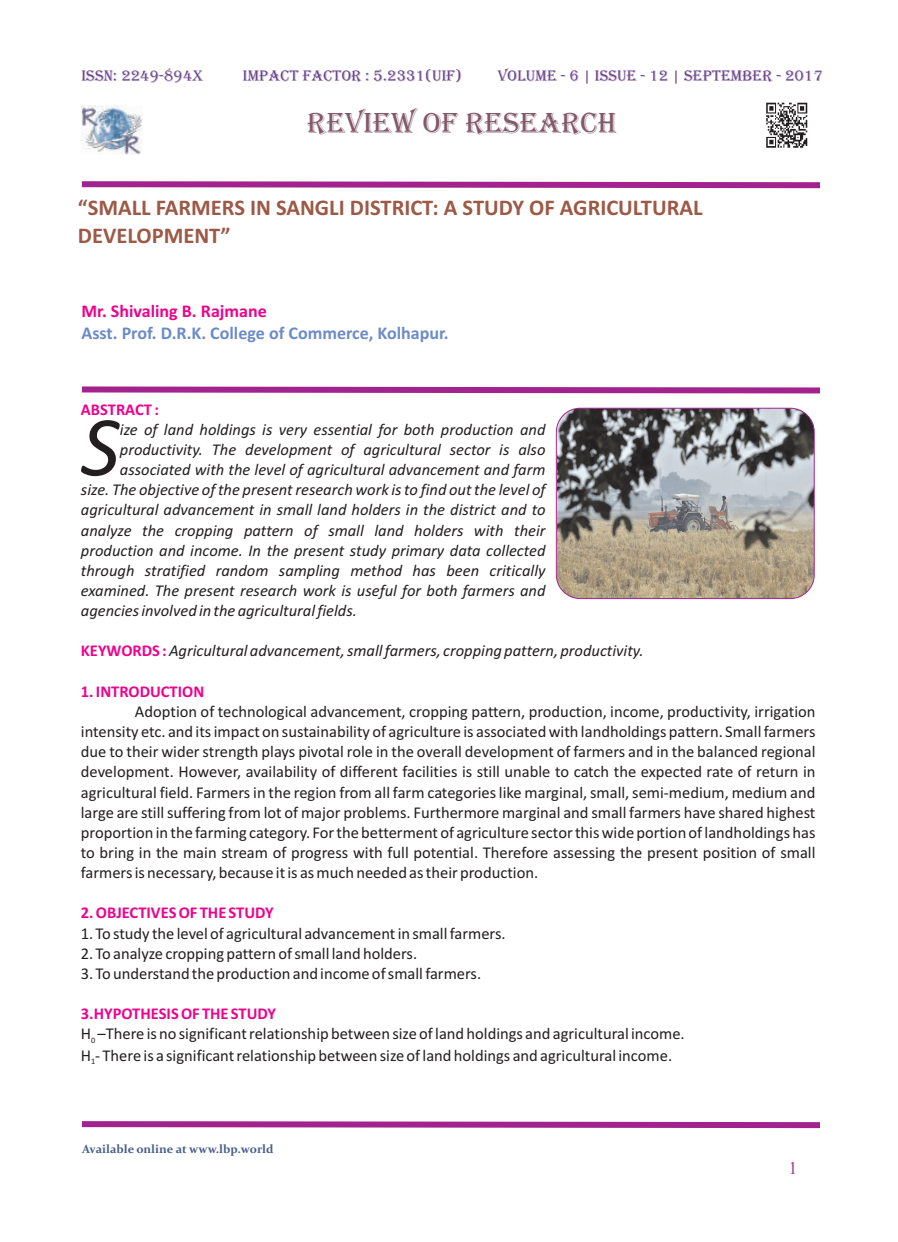
<style>
.page{position:relative;width:898px;height:1242px;background:#fff}
.page>*{position:absolute;margin:0;border:0;box-sizing:border-box;transform-origin:0 0}
.t1{font:italic 86.1px "Calibri";color:#231f20}
.t2{font:30px "Algerian";color:#83586a}
.t3{font:700 22.5px/27.5px "Calibri";color:#9c5946}
.t4{font:700 18px "Calibri";color:#6c8bc6}
.t5{font:700 18px "Calibri";color:#ed028c}
.t6{font:18px "Times New Roman";color:#9c3d96}
.t7{font:16.5px/20.1px "Calibri";color:#231f20;text-align:justify}
.t8{font:italic 16.5px/20.1px "Calibri";color:#231f20}
.t9{font:700 16.5px "Calibri";color:#ed028c}
.t10{font:15.75px "Algerian";color:#674287}
.t11{font:700 12px "Constantia";color:#485e88}
.t12{font:8.25px "Calibri";color:#231f20}
.s1{font-weight:700;font-style:normal;color:#ed028c}
</style>
<div class="page">
<svg style="left:81px;top:386px;width:739px;height:8px;background:#b959aa"></svg>
<svg style="left:81px;top:1121px;width:739px;height:8px;background:#b959aa"></svg>
<img style="left:766px;top:102px;width:42px;height:46px">
<img style="left:557px;top:408px;width:256px;height:190px;border-radius:24px">
<div style="left:555px;top:408px;width:259px;height:191px;border:1px solid #a2238e;border-radius:24px"></div>
<svg style="left:81px;top:181px;width:739px;height:8px;background:#b959aa"></svg>
<img style="left:81px;top:106px;width:61px;height:48px">
<p class="t10" style="left:81px;top:67px;width:123px">ISSN: 2249-894X</p>
<p class="t10" style="left:243px;top:67px;width:221px">IMPACT FACTOR : 5.2331(UIF)</p>
<p class="t10" style="left:497px;top:67px;width:326px">VOLUME - 6 | ISSUE - 12 | SEPTEMBER - 2017</p>
<h2 class="t2" style="left:307px;top:107px;width:311px">REVIEW OF RESEARCH</h2>
<h3 class="t3" style="left:78px;top:196px;width:625px">“SMALL FARMERS IN SANGLI DISTRICT: A STUDY OF AGRICULTURAL<br>DEVELOPMENT”</h3>
<p class="t5" style="left:81px;top:304px;width:187px">Mr. Shivaling B. Rajmane</p>
<p class="t4" style="left:81px;top:326px;width:368px">Asst. Prof. D.R.K. College of Commerce, Kolhapur.</p>
<p class="t9" style="left:81px;top:402px;width:79px">ABSTRACT :</p>
<h1 class="t1" style="left:81px;top:411px;width:40px">S</h1>
<p class="t8" style="left:120px;top:421px;width:427px">ize of land holdings is very essential for both production and productivity. The development of agricultural sector is also</p>
<p class="t8" style="left:81px;top:461px;width:466px;text-align:justify;text-indent:39px">associated with the level of agricultural advancement and farm size. The objective of the present research work is to find out the level of agricultural advancement in small land holders in the district and to analyze the cropping pattern of small land holders with their production and income. In the present study primary data collected through stratified random sampling method has been critically examined. The present research work is useful for both farmers and agencies involved in the agricultural fields.</p>
<p class="t8" style="left:81px;top:642px;width:564px"><span class="s1">KEYWORDS :</span>Agricultural advancement, small farmers, cropping pattern, productivity.</p>
<p class="t9" style="left:81px;top:684px;width:125px">1. INTRODUCTION</p>
<p class="t7" style="left:81px;top:703px;width:736px;text-indent:54px">Adoption of technological advancement, cropping pattern, production, income, productivity, irrigation intensity etc. and its impact on sustainability of agriculture is associated with landholdings pattern. Small farmers due to their wider strength plays pivotal role in the overall development of farmers and in the balanced regional development. However, availability of different facilities is still unable to catch the expected rate of return in agricultural field. Farmers in the region from all farm categories like marginal, small, semi-medium, medium and large are still suffering from lot of major problems. Furthermore marginal and small farmers have shared highest proportion in the farming category. For the betterment of agriculture sector this wide portion of landholdings has to bring in the main stream of progress with full potential. Therefore assessing the present position of small farmers is necessary, because it is as much needed as their production.</p>
<p class="t9" style="left:81px;top:906px;width:194px">2. OBJECTIVES OF THE STUDY</p>
<p class="t7" style="left:81px;top:924px;width:426px">1. To study the level of agricultural advancement in small farmers.</p>
<p class="t7" style="left:81px;top:944px;width:338px">2. To analyze cropping pattern of small land holders.</p>
<p class="t7" style="left:81px;top:964px;width:402px">3. To understand the production and income of small farmers.</p>
<p class="t9" style="left:81px;top:1006px;width:196px">3.HYPOTHESIS OF THE STUDY</p>
<p class="t7" style="left:81px;top:1025px;width:605px">H –There is no significant relationship between size of land holdings and agricultural income.</p>
<p class="t12" style="left:91px;top:1036px;width:6px">0</p>
<p class="t7" style="left:81px;top:1046px;width:592px">H - There is a significant relationship between size of land holdings and agricultural income.</p>
<p class="t12" style="left:91px;top:1057px;width:6px">1</p>
<p class="t11" style="left:82px;top:1144px;width:193px">Available online at www.lbp.world</p>
<p class="t6" style="left:788px;top:1161px;width:10px">1</p>
</div>
